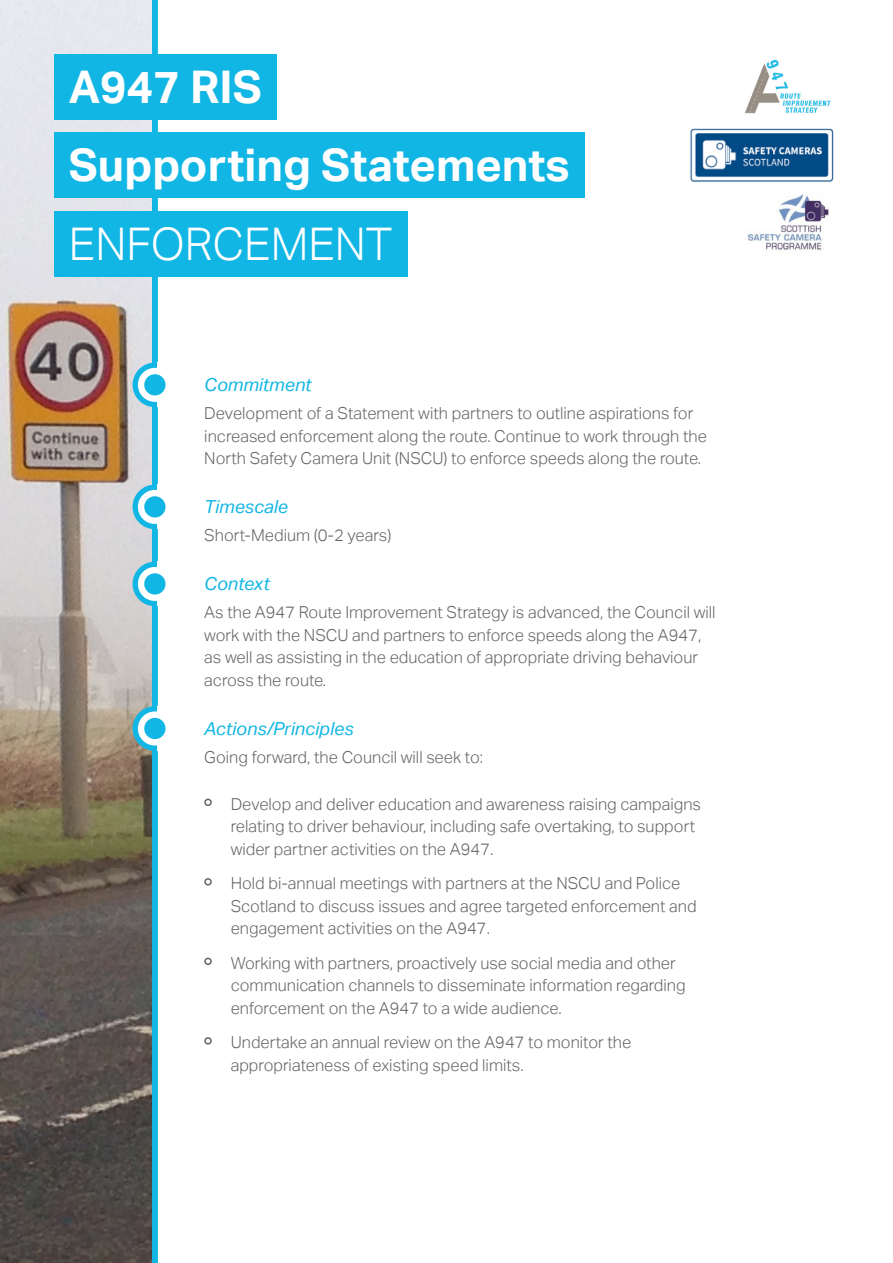
<style>
.page{position:relative;width:893px;height:1263px;background:#fff}
.page>*{position:absolute;margin:0;border:0;box-sizing:border-box;transform-origin:0 0}
.t1{font:700 45px "AECOM Sans";color:#fff}
.t2{font:300 45px "AECOM Sans";color:#fff}
.t3{font:italic 18px "AECOM Sans";color:#11b6e4}
.t4{font:300 16.5px/22.5px "AECOM Sans";color:#646464}
</style>
<div class="page">
<div style="left:152px;top:0;width:6px;height:1263px;background:#11b6e4"></div>
<img style="left:0;top:0;width:152px;height:1263px">
<div style="left:54px;top:54px;width:223px;height:66px;background:#11b6e4"></div>
<div style="left:54px;top:133px;width:531px;height:65px;background:#11b6e4"></div>
<div style="left:54px;top:211px;width:353px;height:66px;background:#11b6e4"></div>
<img style="left:690px;top:128px;width:144px;height:54px">
<img style="left:747px;top:194px;width:82px;height:56px">
<img style="left:745px;top:59px;width:86px;height:55px">
<div style="left:204px;top:799px;width:8px;height:7px;border:2px solid #646464;border-radius:50%"></div>
<div style="left:204px;top:878px;width:8px;height:7px;border:2px solid #646464;border-radius:50%"></div>
<div style="left:204px;top:958px;width:8px;height:7px;border:2px solid #646464;border-radius:50%"></div>
<div style="left:204px;top:1037px;width:8px;height:7px;border:2px solid #646464;border-radius:50%"></div>
<svg style="left:133px;top:362px;width:44px;height:45px"></svg>
<div style="left:158px;top:362px;width:37px;height:45px;background:#fff"></div>
<div style="left:138px;top:368px;width:34px;height:34px;background:#fff;border-radius:50%"></div>
<div style="left:144px;top:374px;width:22px;height:21px;background:#11b6e4;border-radius:50%"></div>
<div style="left:133px;top:485px;width:44px;height:44px;background:#11b6e4;border-radius:50%"></div>
<div style="left:158px;top:485px;width:37px;height:44px;background:#fff"></div>
<div style="left:138px;top:490px;width:34px;height:34px;background:#fff;border-radius:50%"></div>
<div style="left:144px;top:496px;width:22px;height:21px;background:#11b6e4;border-radius:50%"></div>
<div style="left:133px;top:562px;width:44px;height:44px;background:#11b6e4;border-radius:50%"></div>
<div style="left:158px;top:562px;width:37px;height:44px;background:#fff"></div>
<div style="left:138px;top:567px;width:34px;height:34px;background:#fff;border-radius:50%"></div>
<div style="left:144px;top:573px;width:22px;height:21px;background:#11b6e4;border-radius:50%"></div>
<svg style="left:133px;top:706px;width:44px;height:45px"></svg>
<div style="left:158px;top:706px;width:37px;height:45px;background:#fff"></div>
<div style="left:138px;top:711px;width:34px;height:34px;background:#fff;border-radius:50%"></div>
<div style="left:144px;top:718px;width:22px;height:21px;background:#11b6e4;border-radius:50%"></div>
<p class="t1" style="left:69px;top:61px;width:195px">A947 RIS</p>
<p class="t1" style="left:69px;top:140px;width:502px">Supporting Statements</p>
<p class="t2" style="left:69px;top:218px;width:325px">ENFORCEMENT</p>
<p class="t3" style="left:204px;top:374px;width:109px">Commitment</p>
<p class="t4" style="left:204px;top:402px;width:504px">Development of a Statement with partners to outline aspirations for increased enforcement along the route. Continue to work through the<br>North Safety Camera Unit (NSCU) to enforce speeds along the route.</p>
<p class="t3" style="left:204px;top:497px;width:85px">Timescale</p>
<p class="t4" style="left:204px;top:524px;width:189px">Short-Medium (0-2 years)</p>
<p class="t3" style="left:204px;top:574px;width:67px">Context</p>
<p class="t4" style="left:204px;top:601px;width:513px">As the A947 Route Improvement Strategy is advanced, the Council will work with the NSCU and partners to enforce speeds along the A947, as well as assisting in the education of appropriate driving behaviour across the route.</p>
<p class="t3" style="left:204px;top:718px;width:151px">Actions/Principles</p>
<p class="t4" style="left:204px;top:746px;width:280px">Going forward, the Council will seek to:</p>
<p class="t4" style="left:231px;top:793px;width:472px">Develop and deliver education and awareness raising campaigns relating to driver behaviour, including safe overtaking, to support wider partner activities on the A947.</p>
<p class="t4" style="left:231px;top:872px;width:468px">Hold bi-annual meetings with partners at the NSCU and Police<br>Scotland to discuss issues and agree targeted enforcement and engagement activities on the A947.</p>
<p class="t4" style="left:231px;top:952px;width:456px">Working with partners, proactively use social media and other communication channels to disseminate information regarding enforcement on the A947 to a wide audience.</p>
<p class="t4" style="left:231px;top:1031px;width:402px">Undertake an annual review on the A947 to monitor the appropriateness of existing speed limits.</p>
</div>
